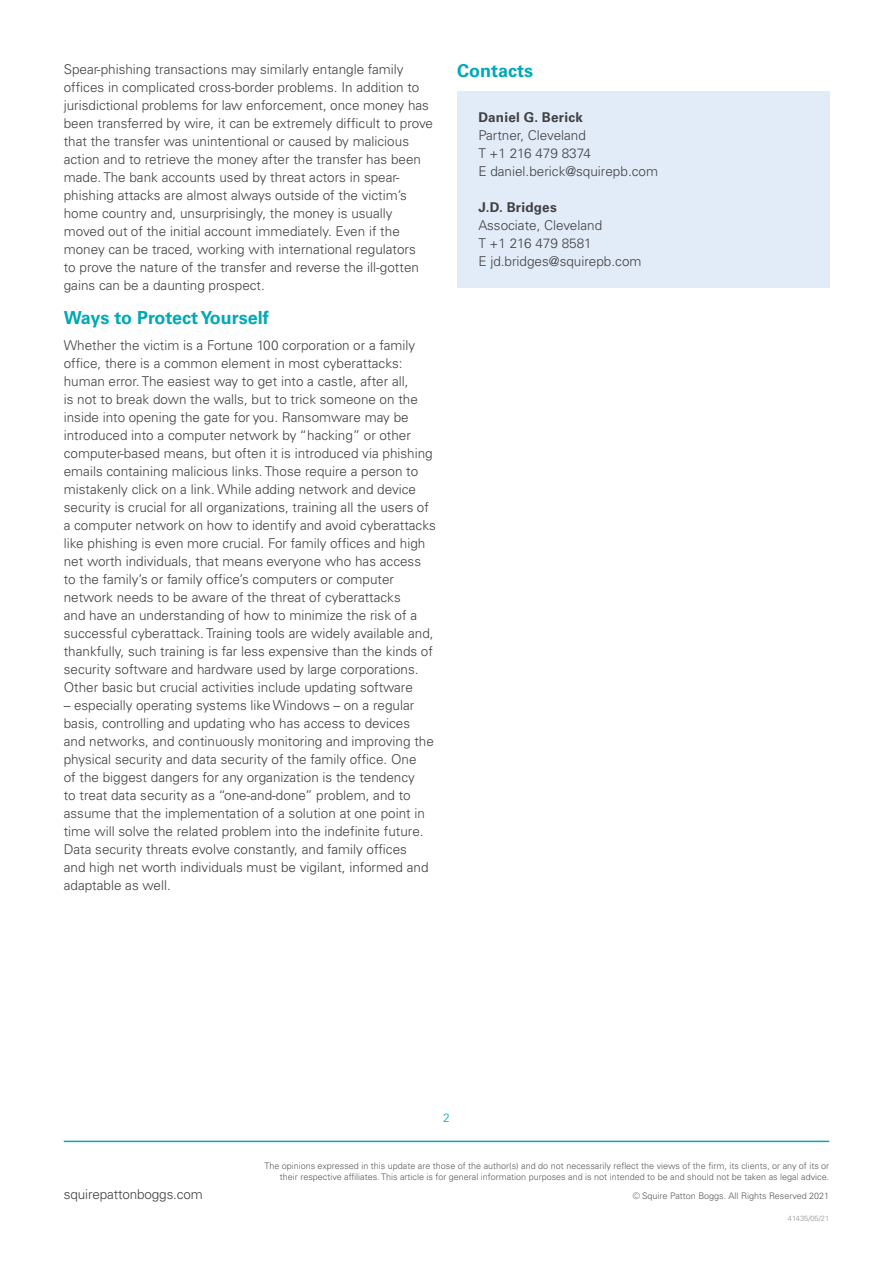
<style>
.page{position:relative;width:893px;height:1263px;background:#fff}
.page>*{position:absolute;margin:0;border:0;box-sizing:border-box;transform-origin:0 0}
.Body{font:700 18px "Univers LTCYR 65";color:#00a9b7}
.Body-2{font:300 13.5px/18px "Univers LTCYR 45";color:#414042}
.Contact{font:300 13.5px "Univers LTCYR 45";color:#414042}
.Contact-2{font:700 13.5px "Univers LTCYR 65";letter-spacing:.015em;color:#414042}
.t1{font:300 12px "Univers LTCYR 45";color:#00a9b7}
.t2{font:300 9px/10.8px "Univers LTCYR 45";color:#58595b;text-align:right}
.t3{font:300 7.5px "Univers LTCYR 45";color:#939598}
</style>
<div class="page">
<hr style="left:64px;top:1140px;width:765px;height:2px;background:#00a9b7">
<div style="left:457px;top:91px;width:372px;height:197px;background:#e1ecf8"></div>
<p class="Body-2" style="left:64px;top:59px;width:371px">Spear-phishing transactions may similarly entangle family offices in complicated cross-border problems. In addition to jurisdictional problems for law enforcement, once money has been transferred by wire, it can be extremely difficult to prove that the transfer was unintentional or caused by malicious action and to retrieve the money after the transfer has been made. The bank accounts used by threat actors in spear&shy;phishing attacks are almost always outside of the victim’s home country and, unsurprisingly, the money is usually moved out of the initial account immediately. Even if the money can be traced, working with international regulators<br>to prove the nature of the transfer and reverse the ill-gotten gains can be a daunting prospect.</p>
<p class="Body" style="left:64px;top:305px;width:207px">Ways to Protect Yourself</p>
<p class="Body-2" style="left:64px;top:336px;width:374px">Whether the victim is a Fortune 100 corporation or a family office, there is a common element in most cyberattacks: human error. The easiest way to get into a castle, after all,<br>is not to break down the walls, but to trick someone on the inside into opening the gate for you. Ransomware may be introduced into a computer network by “hacking” or other computer-based means, but often it is introduced via phishing emails containing malicious links. Those require a person to mistakenly click on a link. While adding network and device security is crucial for all organizations, training all the users of a computer network on how to identify and avoid cyberattacks like phishing is even more crucial. For family offices and high net worth individuals, that means everyone who has access to the family’s or family office’s computers or computer network needs to be aware of the threat of cyberattacks<br>and have an understanding of how to minimize the risk of a successful cyberattack. Training tools are widely available and, thankfully, such training is far less expensive than the kinds of security software and hardware used by large corporations.<br>Other basic but crucial activities include updating software</p>
<p class="Body-2" style="left:64px;top:696px;width:372px">– especially operating systems like Windows – on a regular basis, controlling and updating who has access to devices and networks, and continuously monitoring and improving the physical security and data security of the family office. One<br>of the biggest dangers for any organization is the tendency<br>to treat data security as a “one-and-done” problem, and to assume that the implementation of a solution at one point in time will solve the related problem into the indefinite future.<br>Data security threats evolve constantly, and family offices<br>and high net worth individuals must be vigilant, informed and adaptable as well.</p>
<p class="Body" style="left:457px;top:58px;width:78px">Contacts</p>
<p class="Contact-2" style="left:478px;top:108px;width:106px">Daniel G. Berick</p>
<p class="Contact" style="left:478px;top:127px;width:109px">Partner, Cleveland</p>
<p class="Contact" style="left:478px;top:145px;width:114px">T +1 216 479 8374</p>
<p class="Contact" style="left:478px;top:163px;width:181px">E daniel.berick@squirepb.com</p>
<p class="Contact-2" style="left:478px;top:198px;width:80px">J.D. Bridges</p>
<p class="Contact" style="left:478px;top:217px;width:125px">Associate, Cleveland</p>
<p class="Contact" style="left:478px;top:235px;width:115px">T +1 216 479 8581</p>
<p class="Contact" style="left:478px;top:253px;width:165px">E jd.bridges@squirepb.com</p>
<p class="t1" style="left:443px;top:1110px;width:8px">2</p>
<p class="Body-2" style="left:64px;top:1185px;width:141px">squirepattonboggs.com</p>
<p class="t2" style="left:265px;top:1160px;width:566px">The opinions expressed in this update are those of the author(s) and do not necessarily reflect the views of the firm, its clients, or any of its or their respective affiliates. This article is for general information purposes and is not intended to be and should not be taken as legal advice.</p>
<p class="t2" style="left:633px;top:1190px;width:198px">© Squire Patton Boggs. All Rights Reserved 2021</p>
<p class="t3" style="left:788px;top:1213px;width:43px">41435/05/21</p>
</div>
